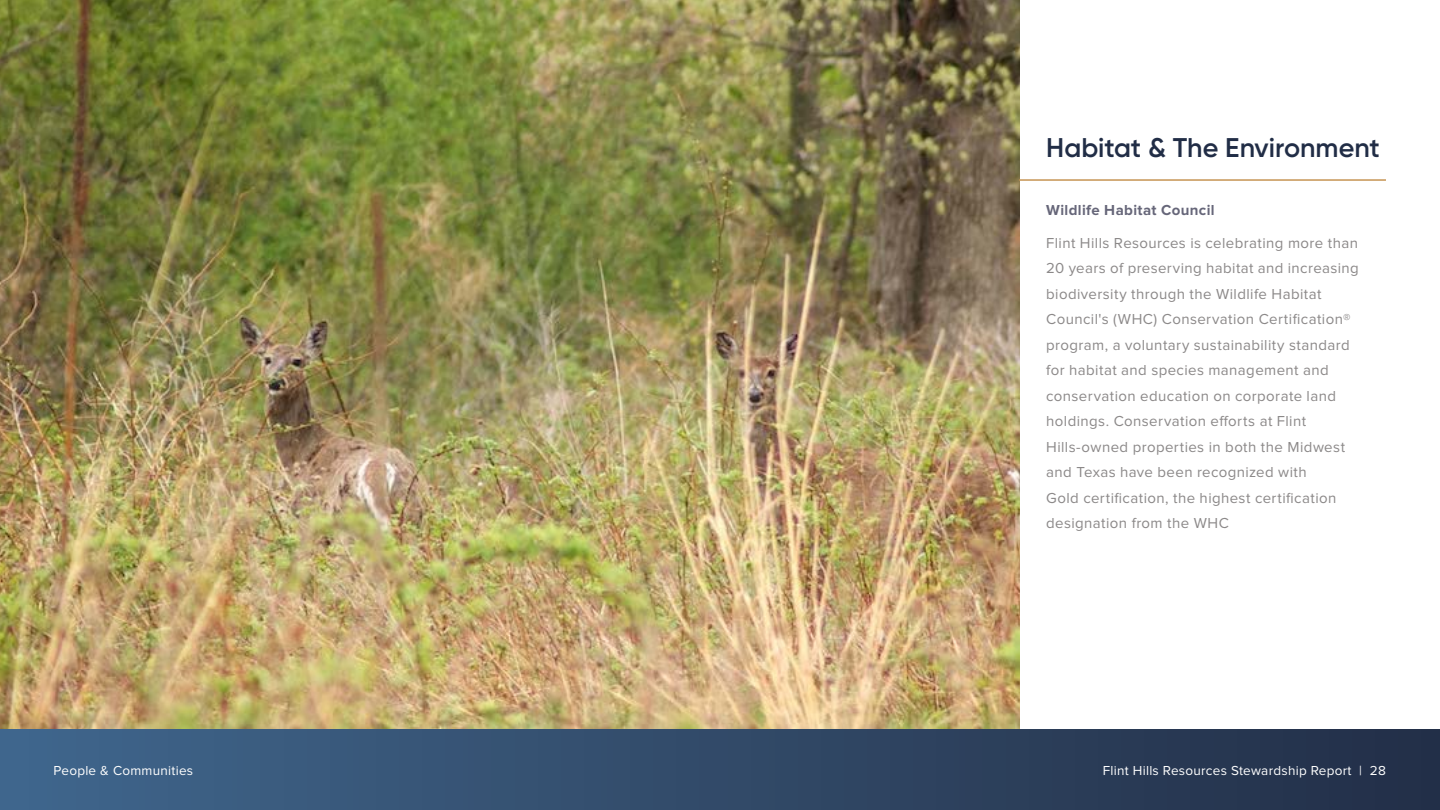
<style>
.page{position:relative;width:1440px;height:810px;background:#fff}
.page>*{position:absolute;margin:0;border:0;box-sizing:border-box;transform-origin:0 0}
.t1{font:600 27px "Gilroy";color:#212d46}
.t2{font:15px/25.5px "Proxima Nova";letter-spacing:.025em;color:#8b8888}
.t3{font:700 15px "Proxima Nova";letter-spacing:.025em;color:#666679}
.t4{font:13.5px "Proxima Nova";letter-spacing:.02em;color:#fff}
</style>
<div class="page">
<div style="left:0;top:729px;width:1440px;height:81px;background:linear-gradient(to right,#40668c,#232e46)"></div>
<img style="left:0;top:0;width:1019px;height:729px">
<hr style="left:1019px;top:179px;width:367px;height:2px;background:#c69453">
<p class="t4" style="left:53px;top:764px;width:141px">People &amp; Communities</p>
<h1 class="t1" style="left:1046px;top:130px;width:335px">Habitat &amp; The Environment</h1>
<p class="t3" style="left:1046px;top:203px;width:170px">Wildlife Habitat Council</p>
<p class="t2" style="left:1046px;top:230px;width:314px">Flint Hills Resources is celebrating more than 20 years of preserving habitat and increasing biodiversity through the Wildlife Habitat Council's (WHC) Conservation Certification® program, a voluntary sustainability standard for habitat and species management and conservation education on corporate land holdings. Conservation efforts at Flint Hills-owned properties in both the Midwest and Texas have been recognized with<br>Gold certification, the highest certification designation from the WHC</p>
<p class="t4" style="left:1103px;top:764px;width:285px">Flint Hills Resources Stewardship Report | 28</p>
</div>
